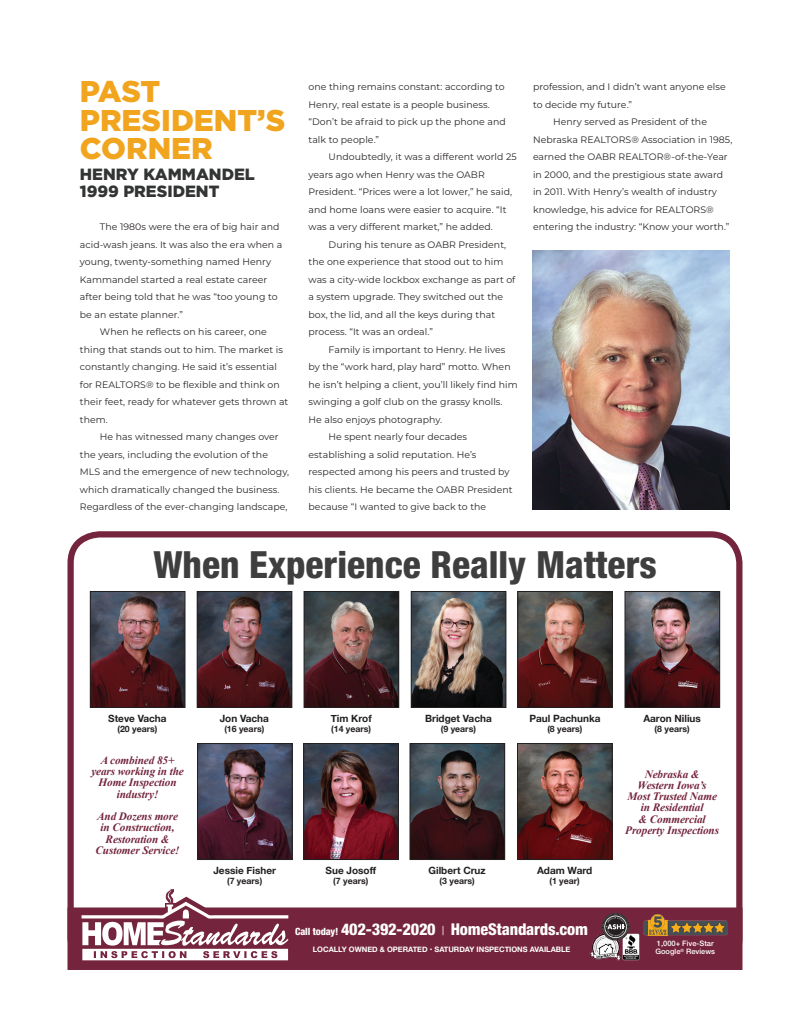
<style>
.page{position:relative;width:810px;height:1035px;background:#fff}
.page>*{position:absolute;margin:0;border:0;box-sizing:border-box;transform-origin:0 0}
.t1{font:800 condensed 37.5px "Helvetica Neue LT Std";color:#3e3e3f}
.t2{font:900 30px/28.4px "Gotham";color:#f1a41e}
.t3{font:800 condensed 16.25px "Helvetica Neue LT Std";letter-spacing:-.01em;color:#fff}
.t4{font:900 16.25px/17.5px "Gotham";color:#333434}
.t5{font:italic 700 11.25px/11.2px "Times New Roman";letter-spacing:-.01em;color:#74253d;text-align:center}
.t6{font:700 10px "Helvetica Neue";color:#231f20}
.t7{font:9.38px "Montserrat";letter-spacing:.005em;color:#292524}
.t8{font:700 8.75px "Helvetica Neue";color:#231f20}
.t9{font:700 7.5px "Helvetica Neue";color:#fff}
.t10{font:500 7.5px/8.6px "Helvetica Neue LT Std";color:#fff}
.s1{font-size:10px}
.s2{font-size:12.5px;color:#bd8f98}
</style>
<div class="page">
<img style="left:533px;top:251px;width:197px;height:259px">
<svg style="left:68px;top:531px;width:674px;height:377px"></svg>
<div style="left:68px;top:908px;width:674px;height:61px;background:#74253d"></div>
<div style="left:68px;top:908px;width:674px;height:62px;border:1px solid #74253d"></div>
<svg style="left:82px;top:888px;width:206px;height:72px"></svg>
<img style="left:623px;top:934px;width:17px;height:27px">
<img style="left:643px;top:915px;width:85px;height:21px">
<svg style="left:591px;top:913px;width:38px;height:47px"></svg>
<img style="left:92px;top:593px;width:91px;height:113px">
<div style="left:90px;top:591px;width:95px;height:117px;border:1px solid #231f20"></div>
<img style="left:199px;top:593px;width:91px;height:113px">
<div style="left:197px;top:591px;width:95px;height:117px;border:1px solid #231f20"></div>
<img style="left:306px;top:593px;width:91px;height:113px">
<div style="left:304px;top:591px;width:95px;height:117px;border:1px solid #231f20"></div>
<img style="left:519px;top:593px;width:92px;height:113px">
<div style="left:517px;top:591px;width:96px;height:117px;border:1px solid #231f20"></div>
<img style="left:305px;top:745px;width:92px;height:113px">
<div style="left:303px;top:743px;width:96px;height:117px;border:1px solid #231f20"></div>
<img style="left:199px;top:745px;width:92px;height:113px">
<div style="left:197px;top:743px;width:96px;height:117px;border:1px solid #231f20"></div>
<img style="left:627px;top:593px;width:91px;height:113px">
<div style="left:625px;top:591px;width:95px;height:117px;border:1px solid #231f20"></div>
<img style="left:412px;top:745px;width:91px;height:113px">
<div style="left:410px;top:743px;width:95px;height:117px;border:1px solid #231f20"></div>
<img style="left:519px;top:745px;width:91px;height:113px">
<div style="left:517px;top:743px;width:95px;height:117px;border:1px solid #231f20"></div>
<img style="left:413px;top:593px;width:91px;height:113px">
<div style="left:411px;top:591px;width:95px;height:117px;border:1px solid #231f20"></div>
<p class="t2" style="left:80px;top:77px;width:207px">PAST<br>PRESIDENT’S<br>CORNER</p>
<p class="t4" style="left:80px;top:165px;width:177px">HENRY KAMMANDEL<br>1999 PRESIDENT</p>
<p class="t7" style="left:100px;top:221px;width:181px">The 1980s were the era of big hair and</p>
<p class="t7" style="left:80px;top:238px;width:204px">acid-wash jeans. It was also the era when a</p>
<p class="t7" style="left:80px;top:256px;width:193px">young, twenty-something named Henry</p>
<p class="t7" style="left:80px;top:273px;width:189px">Kammandel started a real estate career</p>
<p class="t7" style="left:80px;top:291px;width:199px">after being told that he was “too young to</p>
<p class="t7" style="left:80px;top:308px;width:105px">be an estate planner.”</p>
<p class="t7" style="left:100px;top:326px;width:168px">When he reflects on his career, one</p>
<p class="t7" style="left:80px;top:343px;width:205px">thing that stands out to him. The market is</p>
<p class="t7" style="left:80px;top:361px;width:199px">constantly changing. He said it’s essential</p>
<p class="t7" style="left:80px;top:378px;width:202px">for REALTORS® to be flexible and think on</p>
<p class="t7" style="left:80px;top:396px;width:210px">their feet, ready for whatever gets thrown at</p>
<p class="t7" style="left:80px;top:413px;width:29px">them.</p>
<p class="t7" style="left:100px;top:431px;width:180px">He has witnessed many changes over</p>
<p class="t7" style="left:80px;top:448px;width:190px">the years, including the evolution of the</p>
<p class="t7" style="left:80px;top:466px;width:211px">MLS and the emergence of new technology,</p>
<p class="t7" style="left:80px;top:483px;width:201px">which dramatically changed the business.</p>
<p class="t7" style="left:80px;top:501px;width:209px">Regardless of the ever-changing landscape,</p>
<p class="t7" style="left:309px;top:81px;width:198px">one thing remains constant: according to</p>
<p class="t7" style="left:309px;top:98px;width:183px">Henry, real estate is a people business.</p>
<p class="t7" style="left:309px;top:116px;width:199px">“Don’t be afraid to pick up the phone and</p>
<p class="t7" style="left:309px;top:133px;width:72px">talk to people.”</p>
<p class="t7" style="left:329px;top:151px;width:190px">Undoubtedly, it was a different world 25</p>
<p class="t7" style="left:309px;top:168px;width:178px">years ago when Henry was the OABR</p>
<p class="t7" style="left:309px;top:186px;width:205px">President. “Prices were a lot lower,” he said,</p>
<p class="t7" style="left:309px;top:203px;width:200px">and home loans were easier to acquire. “It</p>
<p class="t7" style="left:309px;top:221px;width:186px">was a very different market,” he added.</p>
<p class="t7" style="left:329px;top:238px;width:179px">During his tenure as OABR President,</p>
<p class="t7" style="left:309px;top:256px;width:196px">the one experience that stood out to him</p>
<p class="t7" style="left:309px;top:273px;width:208px">was a city-wide lockbox exchange as part of</p>
<p class="t7" style="left:309px;top:291px;width:196px">a system upgrade. They switched out the</p>
<p class="t7" style="left:309px;top:308px;width:188px">box, the lid, and all the keys during that</p>
<p class="t7" style="left:309px;top:326px;width:126px">process. “It was an ordeal.”</p>
<p class="t7" style="left:329px;top:343px;width:178px">Family is important to Henry. He lives</p>
<p class="t7" style="left:309px;top:361px;width:204px">by the “work hard, play hard” motto. When</p>
<p class="t7" style="left:309px;top:378px;width:211px">he isn’t helping a client, you’ll likely find him</p>
<p class="t7" style="left:309px;top:396px;width:196px">swinging a golf club on the grassy knolls.</p>
<p class="t7" style="left:309px;top:413px;width:135px">He also enjoys photography.</p>
<p class="t7" style="left:329px;top:431px;width:140px">He spent nearly four decades</p>
<p class="t7" style="left:309px;top:448px;width:170px">establishing a solid reputation. He’s</p>
<p class="t7" style="left:309px;top:466px;width:203px">respected among his peers and trusted by</p>
<p class="t7" style="left:309px;top:483px;width:206px">his clients. He became the OABR President</p>
<p class="t7" style="left:309px;top:501px;width:179px">because “I wanted to give back to the</p>
<p class="t7" style="left:533px;top:81px;width:194px">profession, and I didn’t want anyone else</p>
<p class="t7" style="left:533px;top:98px;width:101px">to decide my future.”</p>
<p class="t7" style="left:553px;top:116px;width:155px">Henry served as President of the</p>
<p class="t7" style="left:533px;top:133px;width:201px">Nebraska REALTORS® Association in 1985,</p>
<p class="t7" style="left:533px;top:151px;width:196px">earned the OABR REALTOR®-of-the-Year</p>
<p class="t7" style="left:533px;top:168px;width:192px">in 2000, and the prestigious state award</p>
<p class="t7" style="left:533px;top:186px;width:185px">in 2011. With Henry’s wealth of industry</p>
<p class="t7" style="left:533px;top:203px;width:182px">knowledge, his advice for REALTORS®</p>
<p class="t7" style="left:533px;top:221px;width:198px">entering the industry: “Know your worth.”</p>
<p class="t1" style="left:153px;top:541px;width:505px">When Experience Really Matters</p>
<p class="t6" style="left:108px;top:710px;width:60px">Steve Vacha</p>
<p class="t8" style="left:117px;top:722px;width:42px">(20 years)</p>
<p class="t5" style="left:91px;top:754px;width:94px">A combined 85+ years working in the<br>Home Inspection industry!</p>
<p class="t5" style="left:96px;top:810px;width:86px">And Dozens more in Construction,<br>Restoration &amp;<br>Customer Service!</p>
<p class="t6" style="left:220px;top:710px;width:51px">Jon Vacha</p>
<p class="t8" style="left:224px;top:722px;width:42px">(16 years)</p>
<p class="t6" style="left:331px;top:710px;width:42px">Tim Krof</p>
<p class="t8" style="left:331px;top:722px;width:42px">(14 years)</p>
<p class="t6" style="left:425px;top:710px;width:68px">Bridget Vacha</p>
<p class="t8" style="left:441px;top:722px;width:37px">(9 years)</p>
<p class="t6" style="left:529px;top:710px;width:73px">Paul Pachunka</p>
<p class="t8" style="left:547px;top:722px;width:37px">(8 years)</p>
<p class="t6" style="left:213px;top:862px;width:64px">Jessie Fisher</p>
<p class="t8" style="left:227px;top:874px;width:37px">(7 years)</p>
<p class="t6" style="left:326px;top:862px;width:52px">Sue Josoff</p>
<p class="t8" style="left:333px;top:874px;width:37px">(7 years)</p>
<p class="t6" style="left:429px;top:862px;width:59px">Gilbert Cruz</p>
<p class="t8" style="left:440px;top:874px;width:37px">(3 years)</p>
<p class="t6" style="left:537px;top:862px;width:57px">Adam Ward</p>
<p class="t8" style="left:549px;top:874px;width:32px">(1 year)</p>
<p class="t3" style="left:295px;top:920px;width:295px"><span class="s1">Call today!</span> 402-392-2020 <span class="s2">|</span> HomeStandards.com</p>
<p class="t9" style="left:313px;top:943px;width:259px">LOCALLY OWNED &amp; OPERATED • SATURDAY INSPECTIONS AVAILABLE</p>
<p class="t6" style="left:643px;top:710px;width:59px">Aaron Nilius</p>
<p class="t8" style="left:655px;top:722px;width:37px">(8 years)</p>
<p class="t5" style="left:625px;top:768px;width:95px">Nebraska &amp;<br>Western Iowa’s<br>Most Trusted Name in Residential<br>&amp; Commercial<br>Property Inspections</p>
<p class="t10" style="left:656px;top:939px;width:61px">1,000+ Five-Star<br>Google<sup>®</sup> Reviews</p>
</div>
